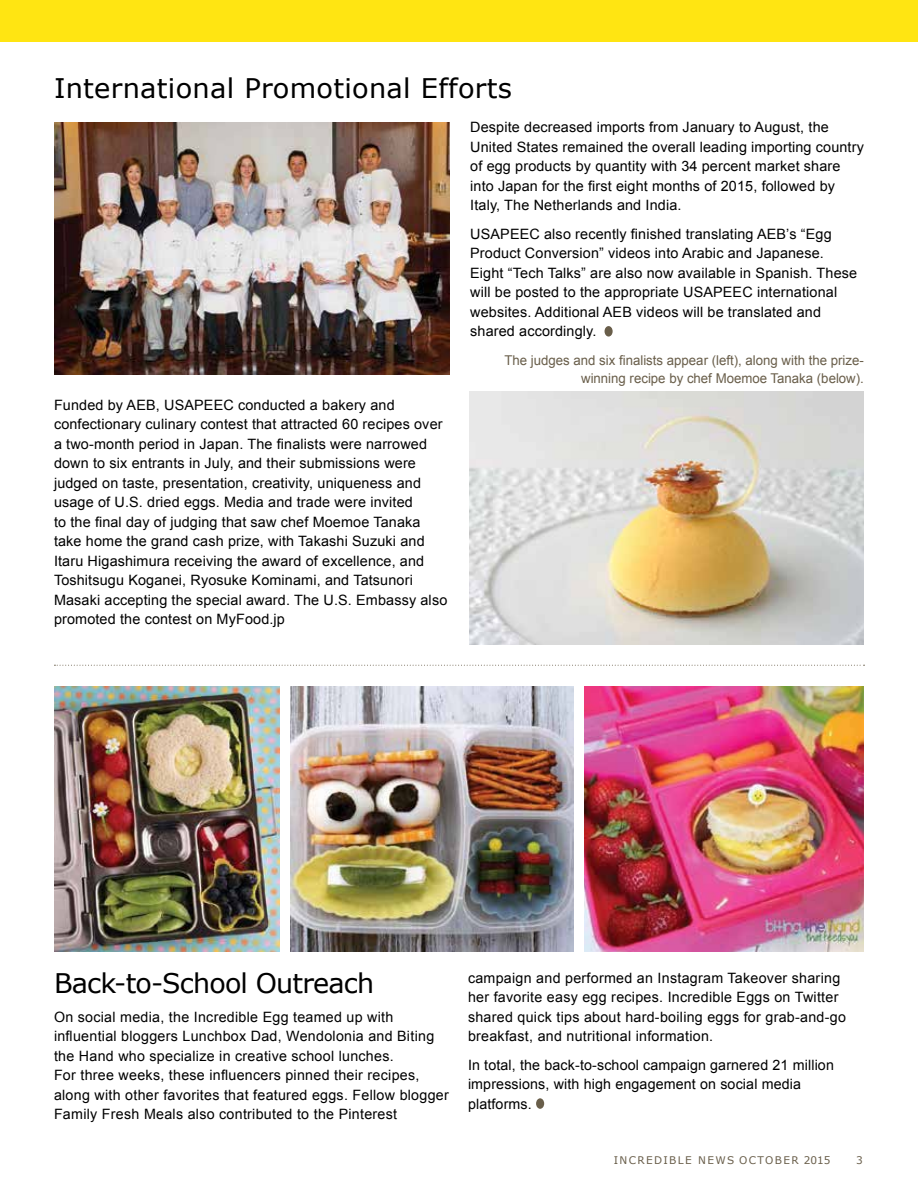
<style>
.page{position:relative;width:918px;height:1188px;background:#fff}
.page>*{position:absolute;margin:0;border:0;box-sizing:border-box;transform-origin:0 0}
.t1{font:27px "Verdana";letter-spacing:.01em;color:#000}
.t2{font:27px "Verdana";letter-spacing:-.03em;color:#000}
.t3{font:14.25px/19.5px "Arial";letter-spacing:.01em;color:#000}
.t4{font:13.5px/18px "Arial";color:#695e4a;text-align:right}
.t5{font:10.5px "Verdana";letter-spacing:.13em;color:#695e4a}
</style>
<div class="page">
<div style="left:0;top:0;width:918px;height:41px;background:#ffe512"></div>
<svg style="left:54px;top:665px;width:811px;height:1px"></svg>
<div style="left:536px;top:1098px;width:8px;height:11px;background:#695e4a;border-radius:50%"></div>
<div style="left:605px;top:326px;width:8px;height:11px;background:#695e4a;border-radius:50%"></div>
<img style="left:469px;top:392px;width:395px;height:252px">
<img style="left:54px;top:122px;width:396px;height:253px">
<img style="left:54px;top:687px;width:225px;height:264px">
<img style="left:290px;top:687px;width:283px;height:264px">
<img style="left:584px;top:687px;width:280px;height:264px">
<h1 class="t1" style="left:54px;top:70px;width:460px">International Promotional Efforts</h1>
<p class="t3" style="left:470px;top:118px;width:395px">Despite decreased imports from January to August, the United States remained the overall leading importing country of egg products by quantity with 34 percent market share into Japan for the first eight months of 2015, followed by Italy, The Netherlands and India.</p>
<p class="t3" style="left:470px;top:224px;width:388px">USAPEEC also recently finished translating AEB’s “Egg Product Conversion” videos into Arabic and Japanese.<br>Eight “Tech Talks” are also now available in Spanish. These will be posted to the appropriate USAPEEC international websites. Additional AEB videos will be translated and shared accordingly.</p>
<p class="t3" style="left:54px;top:395px;width:395px">Funded by AEB, USAPEEC conducted a bakery and confectionary culinary contest that attracted 60 recipes over a two-month period in Japan. The finalists were narrowed down to six entrants in July, and their submissions were judged on taste, presentation, creativity, uniqueness and usage of U.S. dried eggs. Media and trade were invited<br>to the final day of judging that saw chef Moemoe Tanaka take home the grand cash prize, with Takashi Suzuki and Itaru Higashimura receiving the award of excellence, and Toshitsugu Koganei, Ryosuke Kominami, and Tatsunori Masaki accepting the special award. The U.S. Embassy also promoted the contest on MyFood.jp</p>
<p class="t4" style="left:504px;top:352px;width:361px">The judges and six finalists appear (left), along with the prize&shy;winning recipe by chef Moemoe Tanaka (below).</p>
<h1 class="t2" style="left:54px;top:965px;width:322px">Back-to-School Outreach</h1>
<p class="t3" style="left:54px;top:1007px;width:396px">On social media, the Incredible Egg teamed up with influential bloggers Lunchbox Dad, Wendolonia and Biting the Hand who specialize in creative school lunches.<br>For three weeks, these influencers pinned their recipes, along with other favorites that featured eggs. Fellow blogger Family Fresh Meals also contributed to the Pinterest</p>
<p class="t3" style="left:468px;top:968px;width:379px">campaign and performed an Instagram Takeover sharing her favorite easy egg recipes. Incredible Eggs on Twitter shared quick tips about hard-boiling eggs for grab-and-go breakfast, and nutritional information.</p>
<p class="t3" style="left:468px;top:1055px;width:367px">In total, the back-to-school campaign garnered 21 million impressions, with high engagement on social media platforms.</p>
<p class="t5" style="left:614px;top:1153px;width:218px">INCREDIBLE NEWS OCTOBER 2015</p>
<p class="t5" style="left:856px;top:1153px;width:8px">3</p>
</div>
